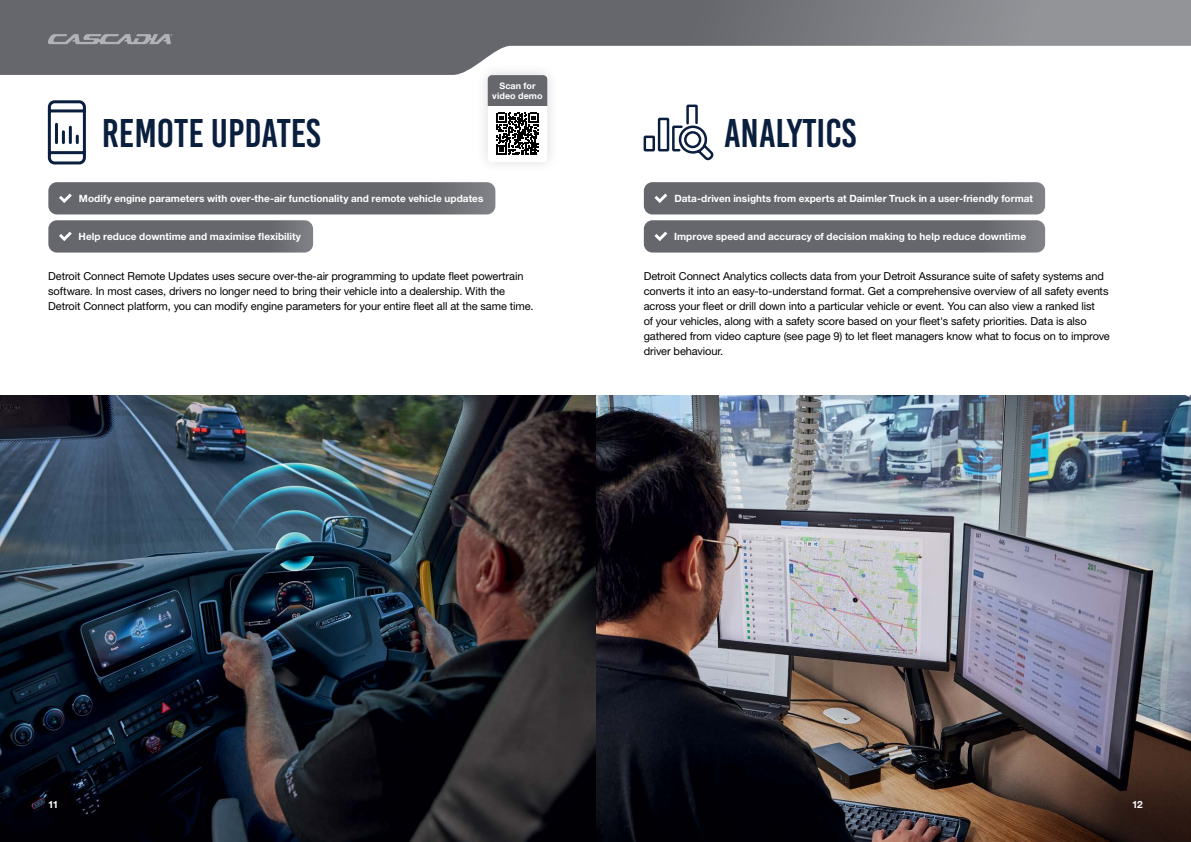
<style>
.page{position:relative;width:1191px;height:842px;background:#fff}
.page>*{position:absolute;margin:0;border:0;box-sizing:border-box;transform-origin:0 0}
.t1{font:40px "Bebas Kai";color:#0a1e3e}
.t2{font:11px/15px "Helvetica Neue LT Std";letter-spacing:-.01em;color:#000}
.t3{font:700 10px "Helvetica Neue LT Std";letter-spacing:.005em;color:#fff}
.t4{font:700 9px/10px "Helvetica Neue LT Std";letter-spacing:.01em;color:#fff;text-align:center}
</style>
<div class="page">
<img style="left:595px;top:395px;width:596px;height:447px">
<img style="left:0;top:395px;width:595px;height:447px">
<div style="left:0;top:0;width:547px;height:75px;background:#65676d"></div>
<svg style="left:48px;top:34px;width:124px;height:10px"></svg>
<div style="left:547px;top:0;width:644px;height:46px;background:linear-gradient(to right,#5d5f66,#9a9ca0)"></div>
<div style="left:475px;top:63px;width:85px;height:112px;background:#fafafa"></div>
<div style="left:488px;top:75px;width:59px;height:87px;background:#fff;border-radius:4px"></div>
<div style="left:488px;top:75px;width:59px;height:31px;background:#65676d"></div>
<div style="left:48px;top:182px;width:447px;height:32px;background:#65676d;border-radius:9px"></div>
<svg style="left:59px;top:194px;width:13px;height:9px"></svg>
<div style="left:48px;top:220px;width:265px;height:33px;background:#65676d;border-radius:9px"></div>
<svg style="left:59px;top:232px;width:13px;height:9px"></svg>
<svg style="left:47px;top:100px;width:39px;height:65px"></svg>
<div style="left:644px;top:182px;width:401px;height:32px;background:#65676d;border-radius:9px"></div>
<svg style="left:654px;top:194px;width:13px;height:9px"></svg>
<div style="left:644px;top:220px;width:401px;height:33px;background:#65676d;border-radius:9px"></div>
<svg style="left:654px;top:232px;width:13px;height:9px"></svg>
<svg style="left:643px;top:104px;width:71px;height:57px"></svg>
<svg style="left:496px;top:113px;width:42px;height:42px"></svg>
<p class="t1" style="left:102px;top:112px;width:220px">REMOTE UPDATES</p>
<p class="t4" style="left:492px;top:80px;width:52px">Scan for video demo</p>
<p class="t3" style="left:79px;top:192px;width:406px">Modify engine parameters with over-the-air functionality and remote vehicle updates</p>
<p class="t3" style="left:79px;top:230px;width:224px">Help reduce downtime and maximise flexibility</p>
<p class="t2" style="left:48px;top:269px;width:487px">Detroit Connect Remote Updates uses secure over-the-air programming to update fleet powertrain software. In most cases, drivers no longer need to bring their vehicle into a dealership. With the<br>Detroit Connect platform, you can modify engine parameters for your entire fleet all at the same time.</p>
<p class="t1" style="left:724px;top:112px;width:133px">ANALYTICS</p>
<p class="t3" style="left:674px;top:192px;width:360px">Data-driven insights from experts at Daimler Truck in a user-friendly format</p>
<p class="t3" style="left:674px;top:230px;width:353px">Improve speed and accuracy of decision making to help reduce downtime</p>
<p class="t2" style="left:643px;top:269px;width:467px">Detroit Connect Analytics collects data from your Detroit Assurance suite of safety systems and converts it into an easy-to-understand format. Get a comprehensive overview of all safety events across your fleet or drill down into a particular vehicle or event. You can also view a ranked list<br>of your vehicles, along with a safety score based on your fleet's safety priorities. Data is also gathered from video capture (see page 9) to let fleet managers know what to focus on to improve driver behaviour.</p>
<p class="t3" style="left:48px;top:798px;width:12px">11</p>
<p class="t3" style="left:1132px;top:798px;width:12px">12</p>
</div>
